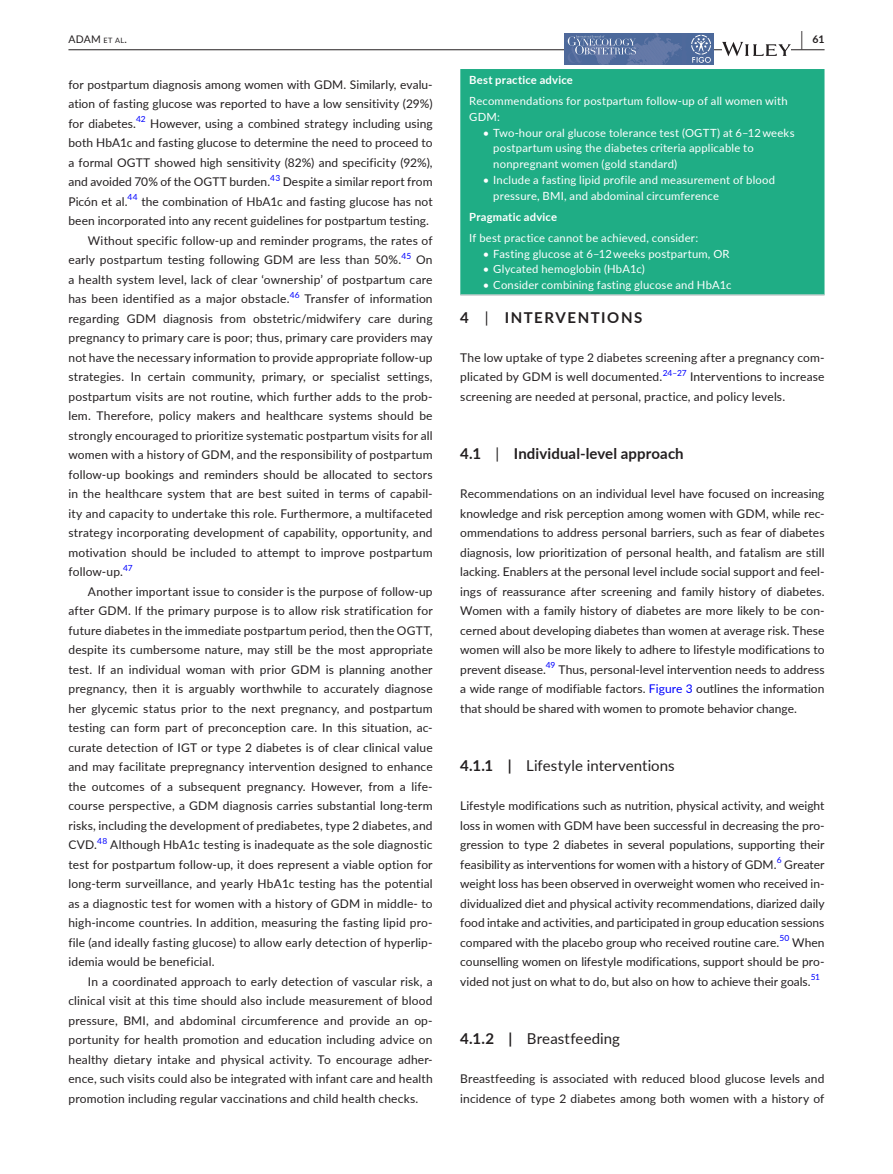
<style>
.page{position:relative;width:893px;height:1174px;background:#fff}
.page>*{position:absolute;margin:0;border:0;box-sizing:border-box;transform-origin:0 0}
.t1{font:15px "Lato";letter-spacing:.005em;color:#231f20}
.t2{font:700 15px "Lato";letter-spacing:.01em;color:#231f20}
.t3{font:700 15px "Lato";letter-spacing:.105em;color:#231f20}
.t4{font:12px/19.5px "Lato";letter-spacing:.01em;color:#231f20;text-align:justify}
.t5{font:11.25px/15.8px "Lato";letter-spacing:.015em;color:#fff}
.t6{font:700 11.25px "Lato";letter-spacing:.015em;color:#fff}
.t7{font:10.5px "Lato";color:#231f20}
.t8{font:700 10.5px "Lato";color:#231f20}
.t9{font:8.4px "Lato";color:#00f}
.s1{font-size:7.35px}
.s2{font-size:19.5px}
.s3{font-weight:400}
.s4{color:#00f}
.s5{font-weight:700}
</style>
<div class="page">
<hr style="left:68px;top:49px;width:756px;height:1px;background:#231f20">
<img style="left:565px;top:34px;width:149px;height:30px">
<svg style="left:568px;top:35px;width:68px;height:28px;background:#667da8"></svg>
<svg style="left:691px;top:35px;width:20px;height:28px"></svg>
<svg style="left:722px;top:42px;width:69px;height:14px"></svg>
<div style="left:460px;top:69px;width:364px;height:225px;background:#1fad85"></div>
<hr style="left:460px;top:294px;width:364px;height:2px;background:#d1d2d4">
<p class="t7" style="left:68px;top:31px;width:60px">ADAM <span class="s1">et al</span>.</p>
<p class="t8" style="left:801px;top:31px;width:25px"><span class="s2">|</span> 61</p>
<p class="t4" style="left:68px;top:74px;width:366px">for postpartum diagnosis among women with GDM. Similarly, evalu&shy;ation of fasting glucose was reported to have a low sensitivity (29%) for diabetes.</p>
<p class="t6" style="left:469px;top:72px;width:105px">Best practice advice</p>
<p class="t5" style="left:469px;top:93px;width:320px">Recommendations for postpartum follow-up of all women with<br>GDM:</p>
<p class="t5" style="left:493px;top:124px;width:303px;text-indent:-10px">• Two-hour oral glucose tolerance test (OGTT) at 6–12 weeks postpartum using the diabetes criteria applicable to nonpregnant women (gold standard)</p>
<p class="t5" style="left:493px;top:171px;width:283px;text-indent:-10px">• Include a fasting lipid profile and measurement of blood pressure, BMI, and abdominal circumference</p>
<p class="t6" style="left:469px;top:208px;width:89px">Pragmatic advice</p>
<p class="t5" style="left:469px;top:229px;width:230px">If best practice cannot be achieved, consider:</p>
<p class="t5" style="left:483px;top:245px;width:248px">• Fasting glucose at 6–12 weeks postpartum, OR</p>
<p class="t5" style="left:483px;top:261px;width:164px">• Glycated hemoglobin (HbA1c)</p>
<p class="t5" style="left:483px;top:277px;width:250px">• Consider combining fasting glucose and HbA1c</p>
<p class="t9" style="left:136px;top:113px;width:11px">42</p>
<p class="t4" style="left:68px;top:113px;width:366px;text-indent:82px">However, using a combined strategy including using both HbA1c and fasting glucose to determine the need to proceed to a formal OGTT showed high sensitivity (82%) and specificity (92%), and avoided 70% of the OGTT burden.</p>
<p class="t9" style="left:270px;top:172px;width:11px">43</p>
<p class="t4" style="left:283px;top:171px;width:151px">Despite a similar report from</p>
<p class="t4" style="left:68px;top:191px;width:61px">Picón et al.</p>
<p class="t9" style="left:128px;top:191px;width:12px">44</p>
<p class="t4" style="left:141px;top:191px;width:293px">the combination of HbA1c and fasting glucose has not</p>
<p class="t4" style="left:68px;top:210px;width:362px">been incorporated into any recent guidelines for postpartum testing.</p>
<p class="t4" style="left:88px;top:230px;width:346px">Without specific follow-up and reminder programs, the rates of</p>
<p class="t4" style="left:68px;top:249px;width:334px">early postpartum testing following GDM are less than 50%.</p>
<p class="t9" style="left:401px;top:250px;width:11px">45</p>
<p class="t4" style="left:68px;top:249px;width:366px;text-indent:348px">On a health system level, lack of clear ‘ownership’ of postpartum care has been identified as a major obstacle.</p>
<p class="t9" style="left:290px;top:289px;width:12px">46</p>
<p class="t4" style="left:68px;top:288px;width:366px;text-indent:236px">Transfer of information regarding GDM diagnosis from obstetric/midwifery care during pregnancy to primary care is poor; thus, primary care providers may not have the necessary information to provide appropriate follow-up strategies. In certain community, primary, or specialist settings, postpartum visits are not routine, which further adds to the prob&shy;lem. Therefore, policy makers and healthcare systems should be strongly encouraged to prioritize systematic postpartum visits for all women with a history of GDM, and the responsibility of postpartum follow-up bookings and reminders should be allocated to sectors in the healthcare system that are best suited in terms of capabil&shy;ity and capacity to undertake this role. Furthermore, a multifaceted strategy incorporating development of capability, opportunity, and motivation should be included to attempt to improve postpartum follow-up.</p>
<p class="t3" style="left:460px;top:306px;width:184px">4 <span class="s3">|</span> INTERVENTIONS</p>
<p class="t4" style="left:460px;top:347px;width:366px">The low uptake of type 2 diabetes screening after a pregnancy com&shy;plicated by GDM is well documented.</p>
<p class="t9" style="left:663px;top:367px;width:25px">24–27</p>
<p class="t4" style="left:460px;top:366px;width:366px;text-indent:230px">Interventions to increase screening are needed at personal, practice, and policy levels.</p>
<p class="t2" style="left:460px;top:443px;width:225px">4.1 <span class="s3">|</span> Individual-level approach</p>
<p class="t4" style="left:460px;top:483px;width:366px">Recommendations on an individual level have focused on increasing knowledge and risk perception among women with GDM, while rec&shy;ommendations to address personal barriers, such as fear of diabetes diagnosis, low prioritization of personal health, and fatalism are still lacking. Enablers at the personal level include social support and feel&shy;ings of reassurance after screening and family history of diabetes.<br>Women with a family history of diabetes are more likely to be con&shy;cerned about developing diabetes than women at average risk. These women will also be more likely to adhere to lifestyle modifications to prevent disease.</p>
<p class="t9" style="left:123px;top:562px;width:11px">47</p>
<p class="t4" style="left:68px;top:581px;width:366px;text-indent:20px">Another important issue to consider is the purpose of follow-up after GDM. If the primary purpose is to allow risk stratification for future diabetes in the immediate postpartum period, then the OGTT, despite its cumbersome nature, may still be the most appropriate test. If an individual woman with prior GDM is planning another pregnancy, then it is arguably worthwhile to accurately diagnose her glycemic status prior to the next pregnancy, and postpartum testing can form part of preconception care. In this situation, ac&shy;curate detection of IGT or type 2 diabetes is of clear clinical value and may facilitate prepregnancy intervention designed to enhance the outcomes of a subsequent pregnancy. However, from a life&shy;course perspective, a GDM diagnosis carries substantial long-term risks, including the development of prediabetes, type 2 diabetes, and CVD.<sup>48</sup> Although HbA1c testing is inadequate as the sole diagnostic test for postpartum follow-up, it does represent a viable option for long-term surveillance, and yearly HbA1c testing has the potential as a diagnostic test for women with a history of GDM in middle- to high-income countries. In addition, measuring the fasting lipid pro&shy;file (and ideally fasting glucose) to allow early detection of hyperlip&shy;idemia would be beneficial.</p>
<p class="t4" style="left:68px;top:971px;width:366px;text-indent:20px">In a coordinated approach to early detection of vascular risk, a clinical visit at this time should also include measurement of blood pressure, BMI, and abdominal circumference and provide an op&shy;portunity for health promotion and education including advice on healthy dietary intake and physical activity. To encourage adher&shy;ence, such visits could also be integrated with infant care and health promotion including regular vaccinations and child health checks.</p>
<p class="t9" style="left:546px;top:659px;width:11px">49</p>
<p class="t4" style="left:460px;top:659px;width:366px;text-indent:98px">Thus, personal-level intervention needs to address a wide range of modifiable factors. <span class="s4">Figure 3</span> outlines the information that should be shared with women to promote behavior change.</p>
<p class="t1" style="left:460px;top:755px;width:216px"><span class="s5">4.1.1 |</span> Lifestyle interventions</p>
<p class="t4" style="left:460px;top:795px;width:366px">Lifestyle modifications such as nutrition, physical activity, and weight loss in women with GDM have been successful in decreasing the pro&shy;gression to type 2 diabetes in several populations, supporting their feasibility as interventions for women with a history of GDM.</p>
<p class="t9" style="left:777px;top:854px;width:6px">6</p>
<p class="t4" style="left:460px;top:854px;width:366px;text-indent:324px">Greater weight loss has been observed in overweight women who received in&shy;dividualized diet and physical activity recommendations, diarized daily food intake and activities, and participated in group education sessions compared with the placebo group who received routine care.</p>
<p class="t9" style="left:779px;top:932px;width:11px">50</p>
<p class="t4" style="left:460px;top:932px;width:366px;text-indent:332px">When counselling women on lifestyle modifications, support should be pro&shy;vided not just on what to do, but also on how to achieve their goals.</p>
<p class="t9" style="left:811px;top:971px;width:11px">51</p>
<p class="t1" style="left:460px;top:1028px;width:161px"><span class="s5">4.1.2 |</span> Breastfeeding</p>
<p class="t4" style="left:460px;top:1068px;width:366px">Breastfeeding is associated with reduced blood glucose levels and incidence of type 2 diabetes among both women with a history of</p>
</div>
